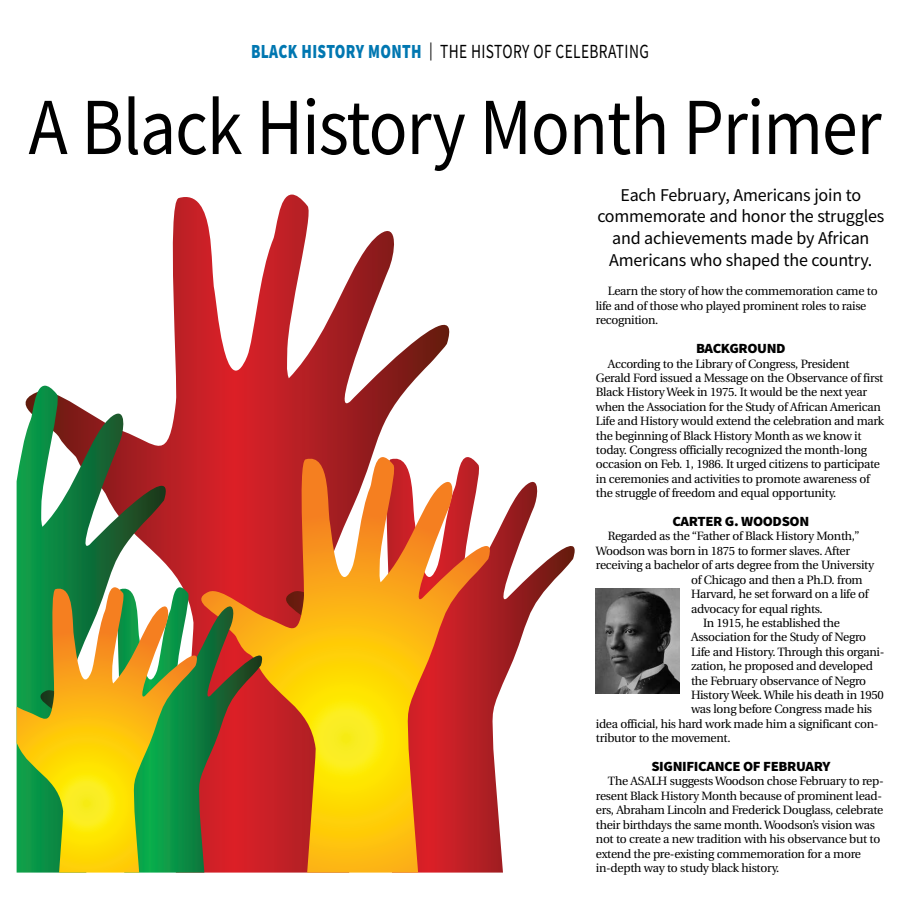
<style>
.page{position:relative;width:900px;height:908px;background:#fff}
.page>*{position:absolute;margin:0;border:0;box-sizing:border-box;transform-origin:0 0}
.t1{font:81px "Source Sans Pro";letter-spacing:-.015em;color:#000;scale:.89 1}
.t2{font:20px "Source Sans Pro";letter-spacing:.025em;color:#000;scale:.77 1}
.t3{font:18px/21.6px "Source Sans Pro";letter-spacing:-.01em;color:#000;text-align:center}
.t4{font:900 14px "Source Sans Pro";letter-spacing:-.025em;color:#000;scale:1.05 1}
.t5{font:12px/14.4px "Utopia";letter-spacing:-.025em;color:#000}
.s1{font-weight:900;color:#0077b1}
.s2{font-size:18px}
</style>
<div class="page">
<svg style="left:16px;top:194px;width:434px;height:678px"></svg>
<svg style="left:502px;top:481px;width:73px;height:391px"></svg>
<svg style="left:187px;top:451px;width:315px;height:421px;background:#de732d"></svg>
<svg style="left:17px;top:385px;width:162px;height:198px"></svg>
<svg style="left:206px;top:583px;width:66px;height:289px;background:#bb3a26"></svg>
<svg style="left:17px;top:583px;width:189px;height:289px;background:#8ba938"></svg>
<img style="left:595px;top:588px;width:84px;height:105px">
<h2 class="t2" style="left:251px;top:39px;width:518px"><span class="s1">BLACK HISTORY MONTH</span> <span class="s2">|</span> THE HISTORY OF CELEBRATING</h2>
<h1 class="t1" style="left:29px;top:75px;width:960px">A Black History Month Primer</h1>
<h3 class="t3" style="left:597px;top:184px;width:289px">Each February, Americans join to commemorate and honor the struggles and achievements made by African Americans who shaped the country.</h3>
<p class="t5" style="left:596px;top:284px;width:283px;text-indent:12px">Learn the story of how the commemoration came to life and of those who played prominent roles to raise recognition.</p>
<p class="t4" style="left:696px;top:338px;width:87px">BACKGROUND</p>
<p class="t5" style="left:596px;top:356px;width:290px;text-indent:12px">According to the Library of Congress, President Gerald Ford issued a Message on the Observance of first Black History Week in 1975. It would be the next year when the Association for the Study of African American Life and History would extend the celebration and mark the beginning of Black History Month as we know it today. Congress officially recognized the month-long occasion on Feb. 1, 1986. It urged citizens to participate in ceremonies and activities to promote awareness of the struggle of freedom and equal opportunity.</p>
<p class="t4" style="left:672px;top:511px;width:132px">CARTER G. WOODSON</p>
<p class="t5" style="left:608px;top:529px;width:253px">Regarded as the “Father of Black History Month,”</p>
<p class="t5" style="left:596px;top:543px;width:256px">Woodson was born in 1875 to former slaves. After</p>
<p class="t5" style="left:596px;top:558px;width:280px">receiving a bachelor of arts degree from the University</p>
<p class="t5" style="left:691px;top:572px;width:173px">of Chicago and then a Ph.D. from</p>
<p class="t5" style="left:691px;top:587px;width:179px">Harvard, he set forward on a life of</p>
<p class="t5" style="left:691px;top:601px;width:133px">advocacy for equal rights.</p>
<p class="t5" style="left:703px;top:615px;width:138px">In 1915, he established the</p>
<p class="t5" style="left:691px;top:630px;width:177px">Association for the Study of Negro</p>
<p class="t5" style="left:691px;top:644px;width:195px">Life and History. Through this organi-</p>
<p class="t5" style="left:691px;top:659px;width:183px">zation, he proposed and developed</p>
<p class="t5" style="left:691px;top:673px;width:177px">the February observance of Negro</p>
<p class="t5" style="left:691px;top:687px;width:194px">History Week. While his death in 1950</p>
<p class="t5" style="left:691px;top:702px;width:183px">was long before Congress made his</p>
<p class="t5" style="left:596px;top:716px;width:284px">idea official, his hard work made him a significant con-</p>
<p class="t5" style="left:596px;top:731px;width:136px">tributor to the movement.</p>
<p class="t4" style="left:651px;top:756px;width:172px">SIGNIFICANCE OF FEBRUARY</p>
<p class="t5" style="left:596px;top:774px;width:289px;text-indent:12px">The ASALH suggests Woodson chose February to rep&shy;resent Black History Month because of prominent lead&shy;ers, Abraham Lincoln and Frederick Douglass, celebrate their birthdays the same month. Woodson’s vision was not to create a new tradition with his observance but to extend the pre-existing commemoration for a more in-depth way to study black history.</p>
</div>
